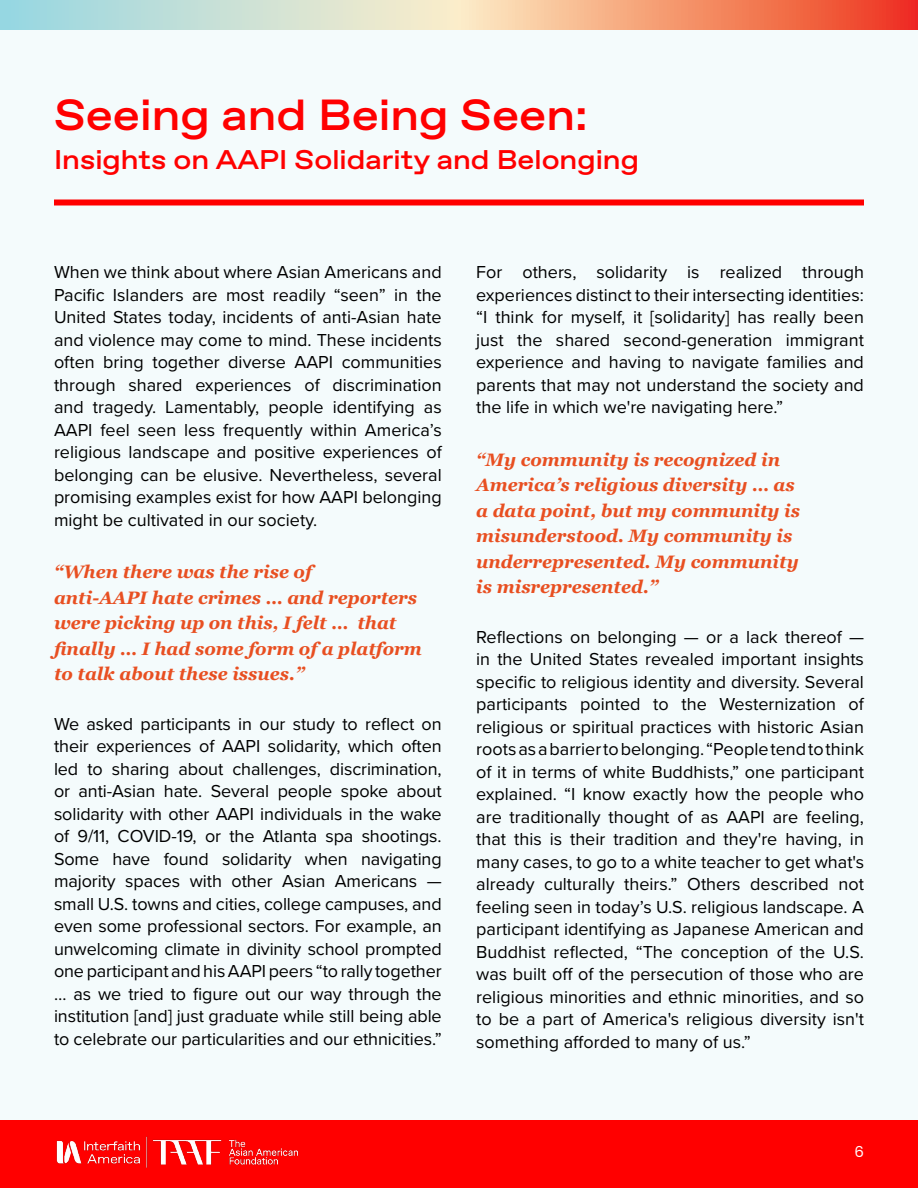
<style>
.page{position:relative;width:918px;height:1188px;background:#f4fbfc}
.page>*{position:absolute;margin:0;border:0;box-sizing:border-box;transform-origin:0 0}
.t1{font:500 43.5px "ABC Favorit Extended";color:#f00}
.t2{font:500 27px "ABC Favorit Extended";color:#f00}
.t3{font:18px/22.5px "Proxima Nova";color:#000;text-align:justify}
.t4{font:italic 700 18px/25.5px "Georgia";color:#e84f21}
.t5{font:15px "Poppins";color:#fff}
</style>
<div class="page">
<svg style="left:0;top:0;width:918px;height:30px;background:#deb9a1"></svg>
<div style="left:0;top:1120px;width:918px;height:68px;background:#f00"></div>
<div style="left:54px;top:200px;width:810px;height:6px;background:#f00"></div>
<img style="left:56px;top:1136px;width:243px;height:32px">
<h1 class="t1" style="left:54px;top:89px;width:535px">Seeing and Being Seen:</h1>
<h2 class="t2" style="left:54px;top:143px;width:586px">Insights on AAPI Solidarity and Belonging</h2>
<p class="t3" style="left:54px;top:260px;width:389px">When we think about where Asian Americans and Pacific Islanders are most readily “seen” in the United States today, incidents of anti-Asian hate and violence may come to mind. These incidents often bring together diverse AAPI communities through shared experiences of discrimination and tragedy. Lamentably, people identifying as AAPI feel seen less frequently within America’s religious landscape and positive experiences of belonging can be elusive. Nevertheless, several promising examples exist for how AAPI belonging might be cultivated in our society.</p>
<p class="t4" style="left:54px;top:558px;width:369px">“When there was the rise of<br>anti-AAPI hate crimes … and reporters were picking up on this, I felt … that finally … I had some form of a platform to talk about these issues.”</p>
<p class="t3" style="left:54px;top:712px;width:389px">We asked participants in our study to reflect on their experiences of AAPI solidarity, which often led to sharing about challenges, discrimination, or anti-Asian hate. Several people spoke about solidarity with other AAPI individuals in the wake of 9/11, COVID-19, or the Atlanta spa shootings.<br>Some have found solidarity when navigating majority spaces with other Asian Americans — small U.S. towns and cities, college campuses, and even some professional sectors. For example, an unwelcoming climate in divinity school prompted one participant and his AAPI peers “to rally together … as we tried to figure out our way through the institution [and] just graduate while still being able to celebrate our particularities and our ethnicities.”</p>
<p class="t3" style="left:476px;top:260px;width:389px">For others, solidarity is realized through experiences distinct to their intersecting identities: “I think for myself, it [solidarity] has really been just the shared second-generation immigrant experience and having to navigate families and parents that may not understand the society and the life in which we're navigating here.”</p>
<p class="t4" style="left:476px;top:446px;width:325px">“My community is recognized in<br>America’s religious diversity … as a data point, but my community is misunderstood. My community is underrepresented. My community is misrepresented.”</p>
<p class="t3" style="left:476px;top:625px;width:389px">Reflections on belonging — or a lack thereof — in the United States revealed important insights specific to religious identity and diversity. Several participants pointed to the Westernization of religious or spiritual practices with historic Asian roots as a barrier to belonging. “People tend to think of it in terms of white Buddhists,” one participant explained. “I know exactly how the people who are traditionally thought of as AAPI are feeling, that this is their tradition and they're having, in many cases, to go to a white teacher to get what's already culturally theirs.” Others described not feeling seen in today’s U.S. religious landscape. A participant identifying as Japanese American and Buddhist reflected, “The conception of the U.S. was built off of the persecution of those who are religious minorities and ethnic minorities, and so to be a part of America's religious diversity isn't something afforded to many of us.”</p>
<p class="t5" style="left:854px;top:1143px;width:11px">6</p>
</div>
